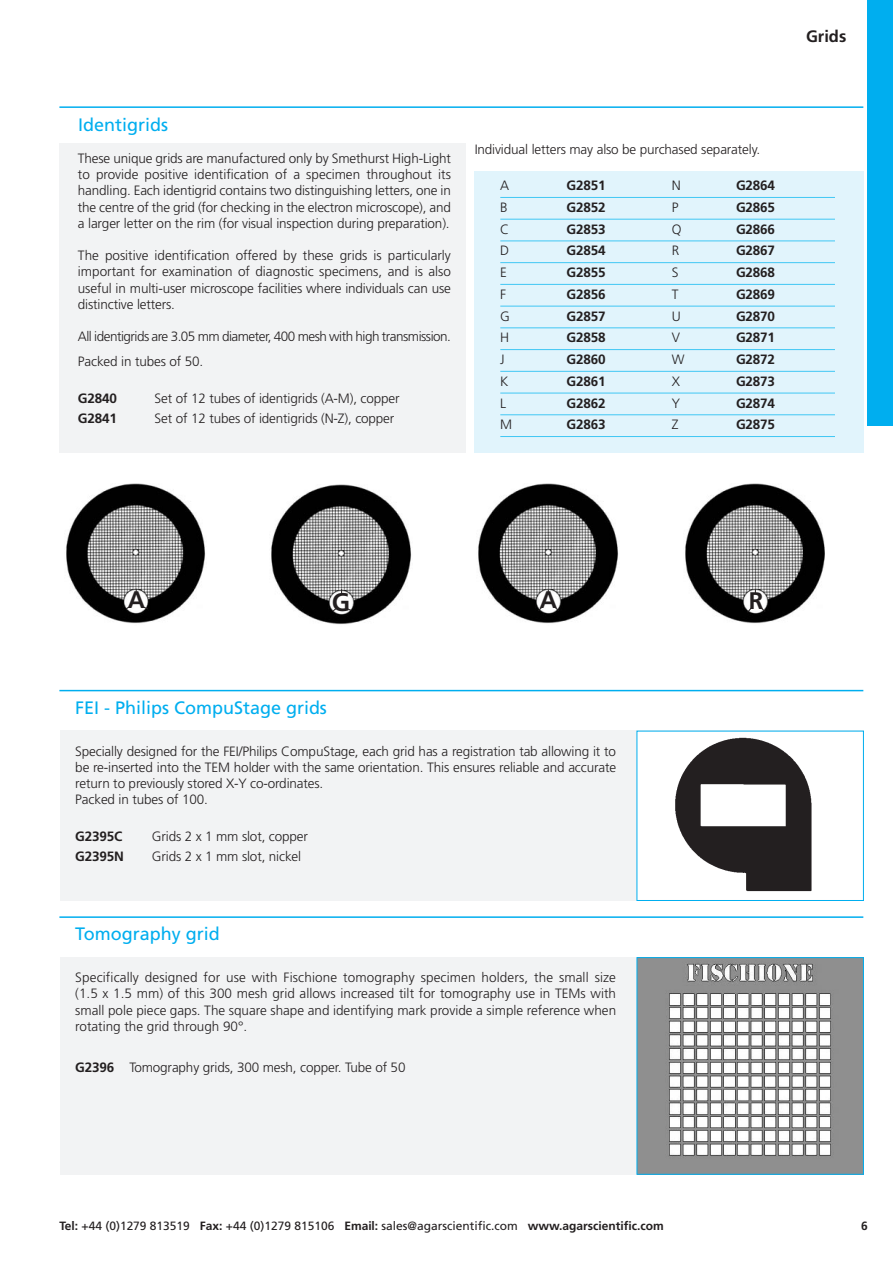
<style>
.page{position:relative;width:893px;height:1263px;background:#fff}
.page>*{position:absolute;margin:0;border:0;box-sizing:border-box;transform-origin:0 0}
.t1{font:700 25.5px "Frutiger";color:#231f20}
.t2{font:700 24px "Frutiger";color:#231f20}
.t3{font:18px "Frutiger";color:#00aeef}
.t4{font:700 16.5px "Frutiger";color:#231f20}
.t5{font:300 13.5px/16.2px "Frutiger";letter-spacing:-.01em;color:#231f20;text-align:justify}
.t6{font:700 13.5px "Frutiger";letter-spacing:-.015em;color:#231f20}
.t7{font:300 13.5px/24.8px "Frutiger";letter-spacing:-.035em;color:#231f20}
.t8{font:12px "Frutiger";color:#231f20}
.t9{font:700 12px "Frutiger";color:#231f20}
.s1{font-weight:700}
</style>
<div class="page">
<div style="left:867px;top:0;width:26px;height:425px;background:#00aeef"></div>
<hr style="left:59px;top:106px;width:804px;height:2px;background:#00aeef">
<hr style="left:59px;top:690px;width:804px;height:1px;background:#00aeef">
<div style="left:60px;top:731px;width:803px;height:170px;background:#f2f3f4"></div>
<div style="left:637px;top:731px;width:226px;height:169px;background:#fff"></div>
<img style="left:675px;top:737px;width:137px;height:155px">
<hr style="left:59px;top:916px;width:804px;height:2px;background:#00aeef">
<div style="left:60px;top:957px;width:803px;height:217px;background:#f2f3f4"></div>
<img style="left:638px;top:959px;width:223px;height:213px">
<div style="left:59px;top:143px;width:407px;height:310px;background:#f2f3f4"></div>
<div style="left:474px;top:171px;width:389px;height:282px;background:#e1f4fc"></div>
<hr style="left:500px;top:197px;width:335px;height:1px;background:#40c7f4">
<hr style="left:500px;top:219px;width:335px;height:1px;background:#40c7f4">
<hr style="left:500px;top:241px;width:335px;height:1px;background:#40c7f4">
<hr style="left:500px;top:262px;width:335px;height:1px;background:#40c7f4">
<hr style="left:500px;top:284px;width:335px;height:1px;background:#40c7f4">
<hr style="left:500px;top:306px;width:335px;height:1px;background:#40c7f4">
<hr style="left:500px;top:327px;width:335px;height:1px;background:#40c7f4">
<hr style="left:500px;top:349px;width:335px;height:1px;background:#40c7f4">
<hr style="left:500px;top:371px;width:335px;height:1px;background:#40c7f4">
<hr style="left:500px;top:393px;width:335px;height:1px;background:#40c7f4">
<hr style="left:500px;top:414px;width:335px;height:1px;background:#40c7f4">
<hr style="left:500px;top:436px;width:335px;height:1px;background:#40c7f4">
<img style="left:271px;top:484px;width:140px;height:141px">
<img style="left:478px;top:484px;width:140px;height:140px">
<img style="left:685px;top:484px;width:140px;height:140px">
<img style="left:66px;top:483px;width:139px;height:141px">
<svg style="left:125px;top:606px;width:5px;height:4px"></svg>
<svg style="left:143px;top:606px;width:6px;height:4px"></svg>
<svg style="left:331px;top:607px;width:6px;height:5px"></svg>
<svg style="left:346px;top:608px;width:6px;height:3px"></svg>
<svg style="left:537px;top:606px;width:5px;height:6px"></svg>
<svg style="left:554px;top:607px;width:5px;height:4px"></svg>
<svg style="left:746px;top:607px;width:6px;height:6px"></svg>
<svg style="left:760px;top:607px;width:6px;height:5px"></svg>
<h3 class="t3" style="left:78px;top:117px;width:91px">Identigrids</h3>
<p class="t5" style="left:78px;top:151px;width:374px">These unique grids are manufactured only by Smethurst High-Light to provide positive identification of a specimen throughout its handling. Each identigrid contains two distinguishing letters, one in the centre of the grid (for checking in the electron microscope), and a larger letter on the rim (for visual inspection during preparation).</p>
<p class="t5" style="left:78px;top:248px;width:374px">The positive identification offered by these grids is particularly important for examination of diagnostic specimens, and is also useful in multi-user microscope facilities where individuals can use distinctive letters.</p>
<p class="t7" style="left:78px;top:325px;width:374px">All identigrids are 3.05 mm diameter, 400 mesh with high transmission.<br>Packed in tubes of 50.</p>
<p class="t6" style="left:78px;top:392px;width:40px">G2840</p>
<p class="t5" style="left:154px;top:391px;width:247px">Set of 12 tubes of identigrids (A-M), copper</p>
<p class="t6" style="left:78px;top:413px;width:40px">G2841</p>
<p class="t5" style="left:154px;top:411px;width:241px">Set of 12 tubes of identigrids (N-Z), copper</p>
<p class="t5" style="left:474px;top:143px;width:287px">Individual letters may also be purchased separately.</p>
<p class="t5" style="left:500px;top:178px;width:11px">A</p>
<p class="t6" style="left:566px;top:180px;width:40px">G2851</p>
<p class="t5" style="left:671px;top:178px;width:11px">N</p>
<p class="t6" style="left:736px;top:180px;width:40px">G2864</p>
<p class="t5" style="left:500px;top:200px;width:9px">B</p>
<p class="t6" style="left:566px;top:202px;width:40px">G2852</p>
<p class="t5" style="left:671px;top:200px;width:8px">P</p>
<p class="t6" style="left:736px;top:202px;width:40px">G2865</p>
<p class="t5" style="left:500px;top:222px;width:11px">C</p>
<p class="t6" style="left:566px;top:223px;width:40px">G2853</p>
<p class="t5" style="left:671px;top:222px;width:11px">Q</p>
<p class="t6" style="left:736px;top:223px;width:40px">G2866</p>
<p class="t5" style="left:500px;top:244px;width:11px">D</p>
<p class="t6" style="left:566px;top:245px;width:40px">G2854</p>
<p class="t5" style="left:671px;top:244px;width:9px">R</p>
<p class="t6" style="left:736px;top:245px;width:40px">G2867</p>
<p class="t5" style="left:500px;top:265px;width:8px">E</p>
<p class="t6" style="left:566px;top:267px;width:40px">G2855</p>
<p class="t5" style="left:671px;top:265px;width:8px">S</p>
<p class="t6" style="left:736px;top:267px;width:40px">G2868</p>
<p class="t5" style="left:500px;top:287px;width:7px">F</p>
<p class="t6" style="left:566px;top:289px;width:40px">G2856</p>
<p class="t5" style="left:671px;top:287px;width:8px">T</p>
<p class="t6" style="left:736px;top:289px;width:40px">G2869</p>
<p class="t5" style="left:500px;top:309px;width:11px">G</p>
<p class="t6" style="left:566px;top:310px;width:40px">G2857</p>
<p class="t5" style="left:671px;top:309px;width:11px">U</p>
<p class="t6" style="left:736px;top:310px;width:40px">G2870</p>
<p class="t5" style="left:500px;top:331px;width:11px">H</p>
<p class="t6" style="left:566px;top:332px;width:40px">G2858</p>
<p class="t5" style="left:671px;top:331px;width:10px">V</p>
<p class="t6" style="left:736px;top:332px;width:40px">G2871</p>
<p class="t5" style="left:500px;top:352px;width:6px">J</p>
<p class="t6" style="left:566px;top:354px;width:40px">G2860</p>
<p class="t5" style="left:671px;top:352px;width:14px">W</p>
<p class="t6" style="left:736px;top:354px;width:40px">G2872</p>
<p class="t5" style="left:500px;top:374px;width:10px">K</p>
<p class="t6" style="left:566px;top:376px;width:40px">G2861</p>
<p class="t5" style="left:671px;top:374px;width:10px">X</p>
<p class="t6" style="left:736px;top:376px;width:40px">G2873</p>
<p class="t5" style="left:500px;top:396px;width:7px">L</p>
<p class="t6" style="left:566px;top:397px;width:40px">G2862</p>
<p class="t5" style="left:671px;top:396px;width:10px">Y</p>
<p class="t6" style="left:736px;top:397px;width:40px">G2874</p>
<p class="t5" style="left:500px;top:417px;width:14px">M</p>
<p class="t6" style="left:566px;top:419px;width:40px">G2863</p>
<p class="t5" style="left:671px;top:417px;width:8px">Z</p>
<p class="t6" style="left:736px;top:419px;width:40px">G2875</p>
<p class="t4" style="left:806px;top:30px;width:42px">Grids</p>
<h2 class="t2" style="left:128px;top:589px;width:19px">A</h2>
<h1 class="t1" style="left:332px;top:592px;width:20px">G</h1>
<h2 class="t2" style="left:540px;top:590px;width:19px">A</h2>
<h2 class="t2" style="left:748px;top:591px;width:16px">R</h2>
<h3 class="t3" style="left:75px;top:700px;width:253px">FEI - Philips CompuStage grids</h3>
<p class="t5" style="left:75px;top:744px;width:542px;text-align:left">Specially designed for the FEI/Philips CompuStage, each grid has a registration tab allowing it to be re-inserted into the TEM holder with the same orientation. This ensures reliable and accurate return to previously stored X-Y co-ordinates.<br>Packed in tubes of 100.</p>
<p class="t6" style="left:75px;top:831px;width:48px">G2395C</p>
<p class="t5" style="left:152px;top:829px;width:158px">Grids 2 x 1 mm slot, copper</p>
<p class="t6" style="left:75px;top:851px;width:50px">G2395N</p>
<p class="t5" style="left:152px;top:849px;width:151px">Grids 2 x 1 mm slot, nickel</p>
<h3 class="t3" style="left:75px;top:927px;width:146px">Tomography grid</h3>
<p class="t5" style="left:75px;top:970px;width:542px">Specifically designed for use with Fischione tomography specimen holders, the small size (1.5 x 1.5 mm) of this 300 mesh grid allows increased tilt for tomography use in TEMs with small pole piece gaps. The square shape and identifying mark provide a simple reference when rotating the grid through 90°.</p>
<p class="t5" style="left:75px;top:1060px;width:332px"><span class="s1">G2396</span> Tomography grids, 300 mesh, copper. Tube of 50</p>
<p class="t8" style="left:60px;top:1220px;width:605px"><span class="s1">Tel:</span> +44 (0)1279 813519 <span class="s1">Fax:</span> +44 (0)1279 815106 <span class="s1">Email:</span> sales@agarscientific.com <span class="s1">www.agarscientific.com</span></p>
<p class="t9" style="left:861px;top:1220px;width:8px">6</p>
</div>
